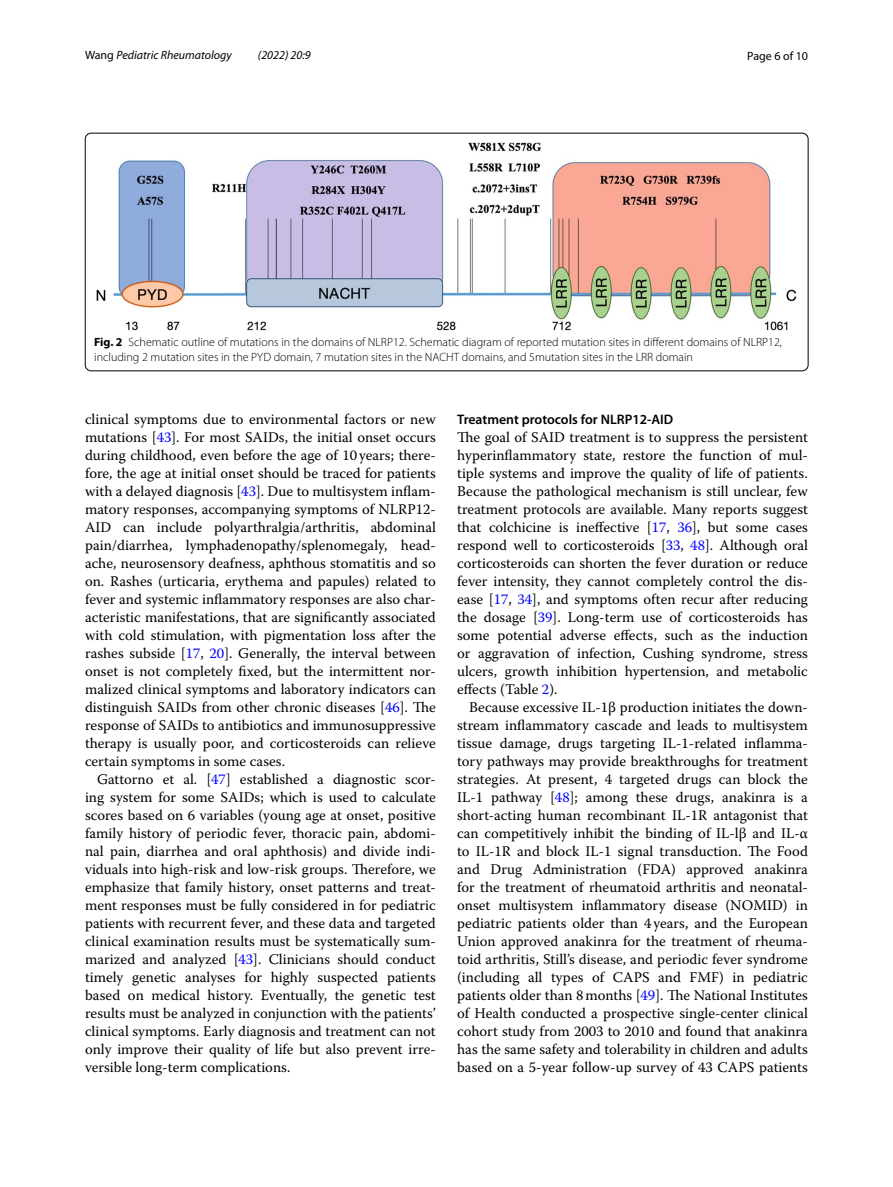
<style>
.page{position:relative;width:893px;height:1187px;background:#fff}
.page>*{position:absolute;margin:0;border:0;box-sizing:border-box;transform-origin:0 0}
.t1{font:14.7px/18px "Warnock Pro";color:#000;text-align:justify}
.t2{font:600 13.8px "Myriad Pro";color:#000}
.t3{font:300 12px/15px "Myriad Pro";color:#000}
.t4{font:italic 12px "Myriad Pro";color:#000}
.t5{font:12px "Myriad Pro";color:#000}
.s1{font-style:normal}
.s2{font-weight:700}
.s3{color:#00f}
</style>
<div class="page">
<img style="left:96px;top:142px;width:701px;height:189px">
<div style="left:85px;top:133px;width:723px;height:238px;border:1px solid #000;border-radius:6px"></div>
<p class="t4" style="left:85px;top:48px;width:148px"><span class="s1">Wang</span> Pediatric Rheumatology</p>
<p class="t4" style="left:258px;top:48px;width:54px">(2022) 20:9</p>
<p class="t5" style="left:747px;top:48px;width:62px">Page 6 of 10</p>
<p class="t3" style="left:94px;top:334px;width:689px"><span class="s2">Fig. 2</span> Schematic outline of mutations in the domains of NLRP12. Schematic diagram of reported mutation sites in different domains of NLRP12, including 2 mutation sites in the PYD domain, 7 mutation sites in the NACHT domains, and 5mutation sites in the LRR domain</p>
<p class="t1" style="left:85px;top:410px;width:352px">clinical symptoms due to environmental factors or new mutations [<span class="s3">43</span>]. For most SAIDs, the initial onset occurs during childhood, even before the age of 10 years; there&shy;fore, the age at initial onset should be traced for patients with a delayed diagnosis [<span class="s3">43</span>]. Due to multisystem inflam&shy;matory responses, accompanying symptoms of NLRP12- AID can include polyarthralgia/arthritis, abdominal pain/diarrhea, lymphadenopathy/splenomegaly, head&shy;ache, neurosensory deafness, aphthous stomatitis and so on. Rashes (urticaria, erythema and papules) related to fever and systemic inflammatory responses are also char&shy;acteristic manifestations, that are significantly associated with cold stimulation, with pigmentation loss after the rashes subside [<span class="s3">17</span>, <span class="s3">20</span>]. Generally, the interval between onset is not completely fixed, but the intermittent nor&shy;malized clinical symptoms and laboratory indicators can distinguish SAIDs from other chronic diseases [<span class="s3">46</span>]. The response of SAIDs to antibiotics and immunosuppressive therapy is usually poor, and corticosteroids can relieve certain symptoms in some cases.</p>
<p class="t1" style="left:85px;top:770px;width:352px;text-indent:12px">Gattorno et al. [<span class="s3">47</span>] established a diagnostic scor&shy;ing system for some SAIDs; which is used to calculate scores based on 6 variables (young age at onset, positive family history of periodic fever, thoracic pain, abdomi&shy;nal pain, diarrhea and oral aphthosis) and divide indi&shy;viduals into high-risk and low-risk groups. Therefore, we emphasize that family history, onset patterns and treat&shy;ment responses must be fully considered in for pediatric patients with recurrent fever, and these data and targeted clinical examination results must be systematically sum&shy;marized and analyzed [<span class="s3">43</span>]. Clinicians should conduct timely genetic analyses for highly suspected patients based on medical history. Eventually, the genetic test results must be analyzed in conjunction with the patients’ clinical symptoms. Early diagnosis and treatment can not only improve their quality of life but also prevent irre&shy;versible long-term complications.</p>
<p class="t2" style="left:457px;top:410px;width:218px">Treatment protocols for NLRP12‑AID</p>
<p class="t1" style="left:457px;top:427px;width:352px">The goal of SAID treatment is to suppress the persistent hyperinflammatory state, restore the function of mul&shy;tiple systems and improve the quality of life of patients.<br>Because the pathological mechanism is still unclear, few treatment protocols are available. Many reports suggest that colchicine is ineffective [<span class="s3">17</span>, <span class="s3">36</span>], but some cases respond well to corticosteroids [<span class="s3">33</span>, <span class="s3">48</span>]. Although oral corticosteroids can shorten the fever duration or reduce fever intensity, they cannot completely control the dis&shy;ease [<span class="s3">17</span>, <span class="s3">34</span>], and symptoms often recur after reducing the dosage [<span class="s3">39</span>]. Long-term use of corticosteroids has some potential adverse effects, such as the induction or aggravation of infection, Cushing syndrome, stress ulcers, growth inhibition hypertension, and metabolic effects (Table <span class="s3">2</span>).</p>
<p class="t1" style="left:457px;top:697px;width:352px;text-indent:12px">Because excessive IL-1β production initiates the down&shy;stream inflammatory cascade and leads to multisystem tissue damage, drugs targeting IL-1-related inflamma&shy;tory pathways may provide breakthroughs for treatment strategies. At present, 4 targeted drugs can block the IL-1 pathway [<span class="s3">48</span>]; among these drugs, anakinra is a short-acting human recombinant IL-1R antagonist that can competitively inhibit the binding of IL-lβ and IL-α to IL-1R and block IL-1 signal transduction. The Food and Drug Administration (FDA) approved anakinra for the treatment of rheumatoid arthritis and neonatal&shy;onset multisystem inflammatory disease (NOMID) in pediatric patients older than 4years, and the European Union approved anakinra for the treatment of rheuma&shy;toid arthritis, Still’s disease, and periodic fever syndrome (including all types of CAPS and FMF) in pediatric patients older than 8months [<span class="s3">49</span>]. The National Institutes of Health conducted a prospective single-center clinical cohort study from 2003 to 2010 and found that anakinra has the same safety and tolerability in children and adults based on a 5-year follow-up survey of 43 CAPS patients</p>
</div>
